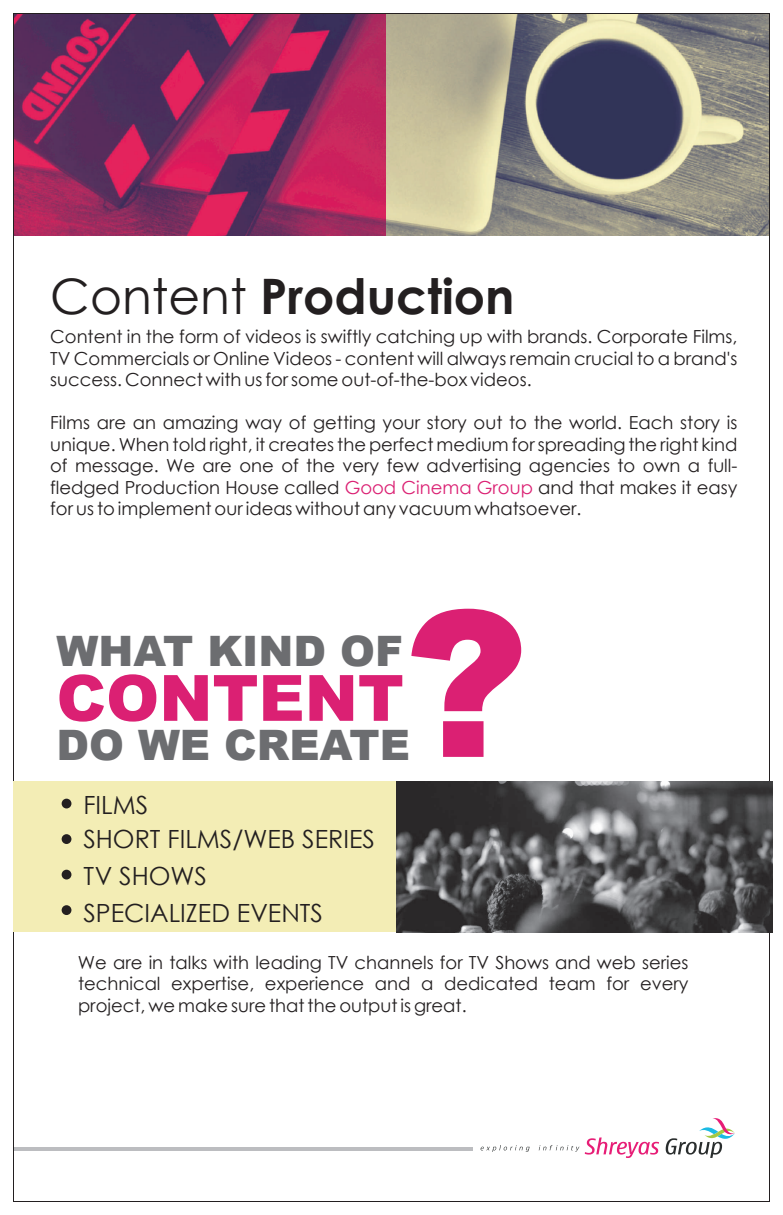
<style>
.page{position:relative;width:783px;height:1215px;background:#fff}
.page>*{position:absolute;margin:0;border:0;box-sizing:border-box;transform-origin:0 0}
.t1{font:900 203.55px "Arial";color:#db2073}
.t2{font:900 63.9px "Arial";color:#db2073}
.t3{font:700 48.9px "Century Gothic";color:#231f20}
.t4{font:900 42px "Arial";color:#6c6d70}
.t5{font:25.05px/34.7px "Century Gothic";color:#231f20}
.t6{font:18px/21.5px "Century Gothic";color:#231f20;text-align:justify}
.s1{font-weight:400}
.s2{color:#db2073}
</style>
<div class="page">
<img style="left:385px;top:15px;width:383px;height:220px">
<img style="left:15px;top:15px;width:370px;height:220px">
<div style="left:14px;top:782px;width:382px;height:150px;background:#f3edb5"></div>
<img style="left:396px;top:782px;width:376px;height:150px">
<div style="left:62px;top:799px;width:9px;height:9px;background:#231f20;border-radius:50%"></div>
<div style="left:62px;top:834px;width:9px;height:10px;background:#231f20;border-radius:50%"></div>
<div style="left:62px;top:870px;width:9px;height:10px;background:#231f20;border-radius:50%"></div>
<div style="left:62px;top:905px;width:9px;height:10px;background:#231f20;border-radius:50%"></div>
<svg style="left:585px;top:1138px;width:74px;height:20px"></svg>
<svg style="left:666px;top:1118px;width:69px;height:40px"></svg>
<svg style="left:480px;top:1145px;width:99px;height:7px"></svg>
<hr style="left:15px;top:1148px;width:458px;height:3px;background:#bcbdc0">
<h3 class="t3" style="left:50px;top:259px;width:466px"><span class="s1">Content</span> Production</h3>
<p class="t6" style="left:50px;top:326px;width:689px">Content in the form of videos is swiftly catching up with brands. Corporate Films, TV Commercials or Online Videos - content will always remain crucial to a brand's success. Connect with us for some out-of-the-box videos.</p>
<p class="t6" style="left:50px;top:412px;width:689px">Films are an amazing way of getting your story out to the world. Each story is unique. When told right, it creates the perfect medium for spreading the right kind of message. We are one of the very few advertising agencies to own a full&shy;fledged Production House called <span class="s2">Good Cinema Group</span> and that makes it easy for us to implement our ideas without any vacuum whatsoever.</p>
<h1 class="t1" style="left:404px;top:536px;width:126px">?</h1>
<h3 class="t4" style="left:56px;top:621px;width:348px">WHAT KIND OF</h3>
<h2 class="t2" style="left:56px;top:652px;width:349px">CONTENT</h2>
<h3 class="t4" style="left:56px;top:715px;width:355px">DO WE CREATE</h3>
<h3 class="t5" style="left:83px;top:787px;width:293px">FILMS<br>SHORT FILMS/WEB SERIES</h3>
<h3 class="t5" style="left:83px;top:857px;width:241px;line-height:36.8px">TV SHOWS<br>SPECIALIZED EVENTS</h3>
<p class="t6" style="left:78px;top:951px;width:612px">We are in talks with leading TV channels for TV Shows and web series technical expertise, experience and a dedicated team for every project, we make sure that the output is great.</p>
</div>
